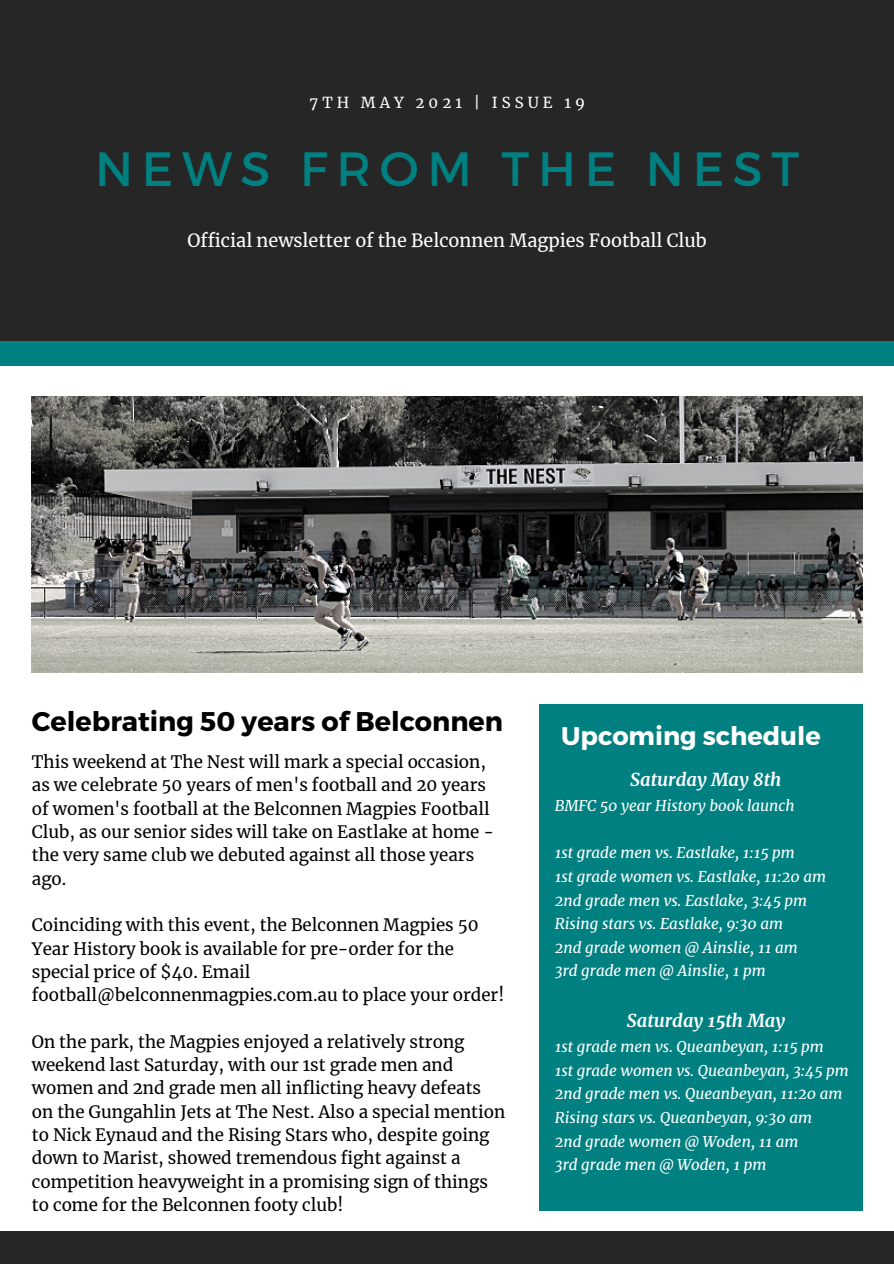
<style>
.page{position:relative;width:894px;height:1264px;background:#fff}
.page>*{position:absolute;margin:0;border:0;box-sizing:border-box;transform-origin:0 0}
.t1{font:48px "Montserrat";letter-spacing:.18em;color:#008080}
.t2{font:700 27px "Montserrat";color:#000}
.t3{font:700 25.5px "Montserrat";color:#fff}
.t4{font:18px "Merriweather";color:#fff}
.t5{font:italic 700 18px "Merriweather";color:#fff}
.t6{font:16.95px/23.2px "Merriweather";color:#000}
.t7{font:italic 15px/23.7px "Merriweather";color:#fff}
.t8{font:15px "Merriweather";letter-spacing:.27em;color:#fff}
</style>
<div class="page">
<div style="left:0;top:0;width:893px;height:348px;background:#262626"></div>
<div style="left:0;top:341px;width:893px;height:25px;background:#008080"></div>
<div style="left:539px;top:704px;width:323px;height:507px;background:#008080"></div>
<div style="left:0;top:1231px;width:893px;height:32px;background:#262626"></div>
<img style="left:32px;top:396px;width:830px;height:276px">
<p class="t8" style="left:309px;top:92px;width:277px">7TH MAY 2021 | ISSUE 19</p>
<h1 class="t1" style="left:95px;top:139px;width:705px">NEWS FROM THE NEST</h1>
<p class="t4" style="left:187px;top:228px;width:520px">Official newsletter of the Belconnen Magpies Football Club</p>
<h2 class="t2" style="left:32px;top:704px;width:472px">Celebrating 50 years of Belconnen</h2>
<p class="t6" style="left:32px;top:749px;width:463px">This weekend at The Nest will mark a special occasion, as we celebrate 50 years of men's football and 20 years of women's football at the Belconnen Magpies Football Club, as our senior sides will take on Eastlake at home - the very same club we debuted against all those years ago.</p>
<p class="t6" style="left:32px;top:913px;width:474px">Coinciding with this event, the Belconnen Magpies 50<br>Year History book is available for pre-order for the special price of $40. Email football@belconnenmagpies.com.au to place your order!</p>
<p class="t6" style="left:32px;top:1029px;width:475px">On the park, the Magpies enjoyed a relatively strong weekend last Saturday, with our 1st grade men and women and 2nd grade men all inflicting heavy defeats on the Gungahlin Jets at The Nest. Also a special mention to Nick Eynaud and the Rising Stars who, despite going down to Marist, showed tremendous fight against a competition heavyweight in a promising sign of things to come for the Belconnen footy club!</p>
<h3 class="t3" style="left:561px;top:720px;width:261px">Upcoming schedule</h3>
<p class="t5" style="left:630px;top:767px;width:153px">Saturday May 8th</p>
<p class="t7" style="left:554px;top:793px;width:241px">BMFC 50 year History book launch</p>
<p class="t7" style="left:554px;top:840px;width:273px">1st grade men vs. Eastlake, 1:15 pm<br>1st grade women vs. Eastlake, 11:20 am 2nd grade men vs. Eastlake, 3:45 pm Rising stars vs. Eastlake, 9:30 am<br>2nd grade women @ Ainslie, 11 am<br>3rd grade men @ Ainslie, 1 pm</p>
<p class="t5" style="left:626px;top:1008px;width:160px">Saturday 15th May</p>
<p class="t7" style="left:554px;top:1034px;width:295px">1st grade men vs. Queanbeyan, 1:15 pm<br>1st grade women vs. Queanbeyan, 3:45 pm 2nd grade men vs. Queanbeyan, 11:20 am Rising stars vs. Queanbeyan, 9:30 am<br>2nd grade women @ Woden, 11 am<br>3rd grade men @ Woden, 1 pm</p>
</div>
